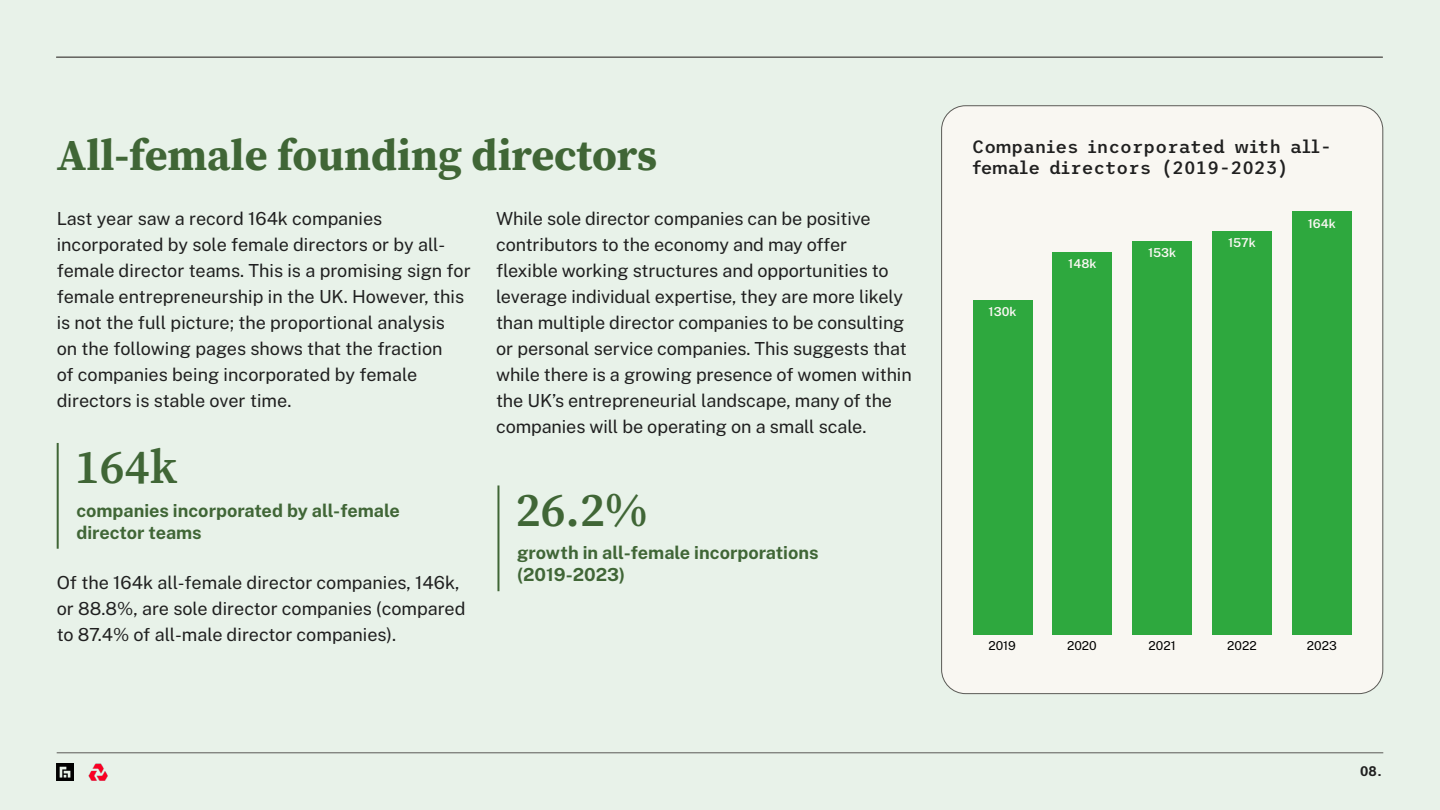
<style>
.page{position:relative;width:1440px;height:810px;background:#e8f2e9}
.page>*{position:absolute;margin:0;border:0;box-sizing:border-box;transform-origin:0 0}
.t1{font:600 48px "Source Serif 4";color:#406636}
.t2{font:700 44px "Source Serif 4";color:#406636}
.t3{font:18px/26px "Public Sans";letter-spacing:-.005em;color:#202020}
.t4{font:700 18px/22px "Public Sans";color:#406636}
.t5{font:500 18px/21.6px "Trispace";color:#202020}
.t6{font:600 14px "Trispace";color:#202020}
.t7{font:12.4px "Public Sans";color:#000}
.t8{font:600 12.4px "Public Sans";color:#f9f7f2}
</style>
<div class="page">
<hr style="left:57px;top:752px;width:1326px;height:1px;background:#5b5a56">
<img style="left:57px;top:763px;width:17px;height:17px">
<img style="left:88px;top:763px;width:20px;height:17px">
<hr style="left:56px;top:57px;width:1327px;height:1px;background:#5b5a56">
<div style="left:942px;top:106px;width:441px;height:588px;background:#f9f7f2;border-radius:24px"></div>
<div style="left:1292px;top:212px;width:60px;height:423px;background:#2ea83e"></div>
<div style="left:1212px;top:231px;width:60px;height:404px;background:#2ea83e"></div>
<div style="left:1132px;top:241px;width:60px;height:394px;background:#2ea83e"></div>
<div style="left:1052px;top:252px;width:60px;height:383px;background:#2ea83e"></div>
<div style="left:973px;top:300px;width:60px;height:335px;background:#2ea83e"></div>
<hr style="left:57px;top:443px;width:2px;height:106px;background:#406636">
<hr style="left:497px;top:485px;width:2px;height:106px;background:#406636">
<h2 class="t2" style="left:57px;top:125px;width:602px">All-female founding directors</h2>
<p class="t3" style="left:57px;top:205px;width:416px">Last year saw a record 164k companies incorporated by sole female directors or by all&shy;female director teams. This is a promising sign for female entrepreneurship in the UK. However, this is not the full picture; the proportional analysis<br>on the following pages shows that the fraction<br>of companies being incorporated by female directors is stable over time.</p>
<p class="t3" style="left:496px;top:205px;width:417px">While sole director companies can be positive contributors to the economy and may offer flexible working structures and opportunities to leverage individual expertise, they are more likely than multiple director companies to be consulting or personal service companies. This suggests that while there is a growing presence of women within the UK’s entrepreneurial landscape, many of the companies will be operating on a small scale.</p>
<h1 class="t1" style="left:75px;top:435px;width:104px">164k</h1>
<p class="t4" style="left:76px;top:498px;width:325px">companies incorporated by all-female director teams</p>
<h1 class="t1" style="left:516px;top:477px;width:133px">26.2%</h1>
<p class="t4" style="left:517px;top:541px;width:303px">growth in all-female incorporations (2019-2023)</p>
<p class="t3" style="left:57px;top:569px;width:410px">Of the 164k all-female director companies, 146k, or 88.8%, are sole director companies (compared to 87.4% of all-male director companies).</p>
<p class="t5" style="left:973px;top:134px;width:361px">Companies incorporated with all&shy;female directors (2019-2023)</p>
<p class="t8" style="left:989px;top:303px;width:29px">130k</p>
<p class="t8" style="left:1068px;top:255px;width:30px">148k</p>
<p class="t8" style="left:1148px;top:243px;width:30px">153k</p>
<p class="t8" style="left:1228px;top:234px;width:29px">157k</p>
<p class="t8" style="left:1308px;top:214px;width:29px">164k</p>
<p class="t7" style="left:988px;top:637px;width:29px">2019</p>
<p class="t7" style="left:1067px;top:637px;width:31px">2020</p>
<p class="t7" style="left:1149px;top:637px;width:29px">2021</p>
<p class="t7" style="left:1227px;top:637px;width:31px">2022</p>
<p class="t7" style="left:1307px;top:637px;width:31px">2023</p>
<p class="t6" style="left:1360px;top:760px;width:25px">08.</p>
</div>
